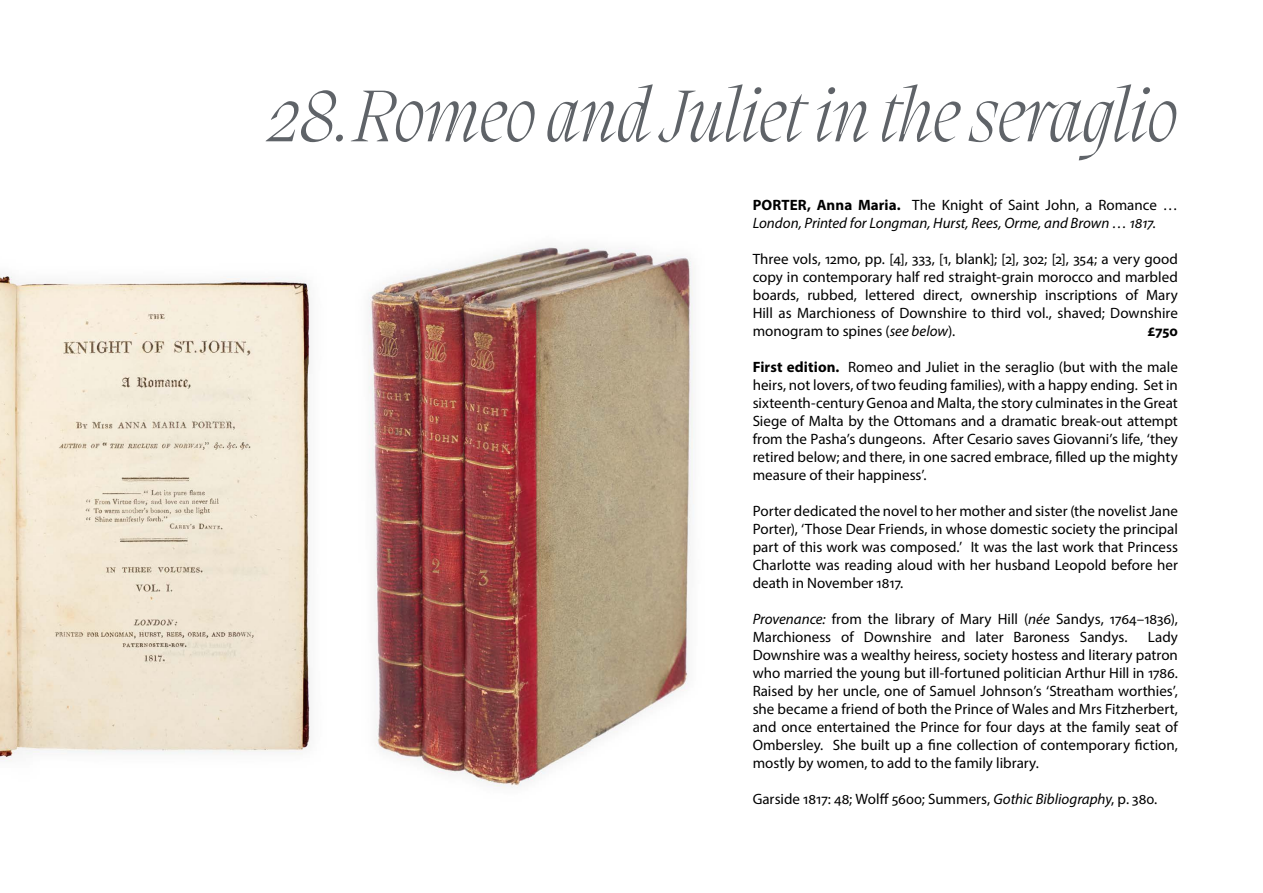
<style>
.page{position:relative;width:1263px;height:893px;background:#fff}
.page>*{position:absolute;margin:0;border:0;box-sizing:border-box;transform-origin:0 0}
.t1{font:italic 200 75px "PP Migra";letter-spacing:-.01em;color:#5f6368}
.t2{font:15px/18px "Myriad Pro";color:#000;text-align:justify}
.t3{font:italic 15px/18px "Myriad Pro";color:#000}
.t4{font:700 15px "Myriad Pro";color:#000}
.s1{font-weight:700;font-style:normal}
.s2{font-style:normal}
.s3{font-style:italic}
.s4{font-weight:700}
</style>
<div class="page">
<img style="left:369px;top:246px;width:325px;height:542px">
<img style="left:0;top:274px;width:310px;height:487px">
<h1 class="t1" style="left:269px;top:68px;width:910px">28.Romeo and Juliet in the seraglio</h1>
<p class="t3" style="left:753px;top:196px;width:427px"><span class="s1">PORTER, Anna Maria.</span> <span class="s2">The Knight of Saint John, a Romance …<br></span>London, Printed for Longman, Hurst, Rees, Orme, and Brown … 1817<span class="s2">.</span></p>
<p class="t2" style="left:753px;top:250px;width:427px">Three vols, 12mo, pp. [4], 333, [1, blank]; [2], 302; [2], 354; a very good copy in contemporary half red straight-grain morocco and marbled boards, rubbed, lettered direct, ownership inscriptions of Mary Hill as Marchioness of Downshire to third vol., shaved; Downshire monogram to spines (<span class="s3">see below</span>).</p>
<p class="t4" style="left:1147px;top:321px;width:32px">£750</p>
<p class="t2" style="left:753px;top:358px;width:427px"><span class="s4">First edition.</span> Romeo and Juliet in the seraglio (but with the male heirs, not lovers, of two feuding families), with a happy ending. Set in sixteenth-century Genoa and Malta, the story culminates in the Great Siege of Malta by the Ottomans and a dramatic break-out attempt from the Pasha’s dungeons. After Cesario saves Giovanni’s life, ‘they retired below; and there, in one sacred embrace, filled up the mighty measure of their happiness’.</p>
<p class="t2" style="left:753px;top:502px;width:427px">Porter dedicated the novel to her mother and sister (the novelist Jane Porter), ‘Those Dear Friends, in whose domestic society the principal part of this work was composed.’ It was the last work that Princess Charlotte was reading aloud with her husband Leopold before her death in November 1817.</p>
<p class="t2" style="left:753px;top:610px;width:427px"><span class="s3">Provenance:</span> from the library of Mary Hill (<span class="s3">née</span> Sandys, 1764–1836),<br>Marchioness of Downshire and later Baroness Sandys.</p>
<p class="t2" style="left:753px;top:628px;width:427px;text-indent:395px">Lady Downshire was a wealthy heiress, society hostess and literary patron who married the young but ill-fortuned politician Arthur Hill in 1786.<br>Raised by her uncle, one of Samuel Johnson’s ‘Streatham worthies’, she became a friend of both the Prince of Wales and Mrs Fitzherbert, and once entertained the Prince for four days at the family seat of Ombersley. She built up a fine collection of contemporary fiction, mostly by women, to add to the family library.</p>
<p class="t2" style="left:753px;top:790px;width:406px">Garside 1817: 48; Wolff 5600; Summers, <span class="s3">Gothic Bibliography</span>, p. 380.</p>
</div>
